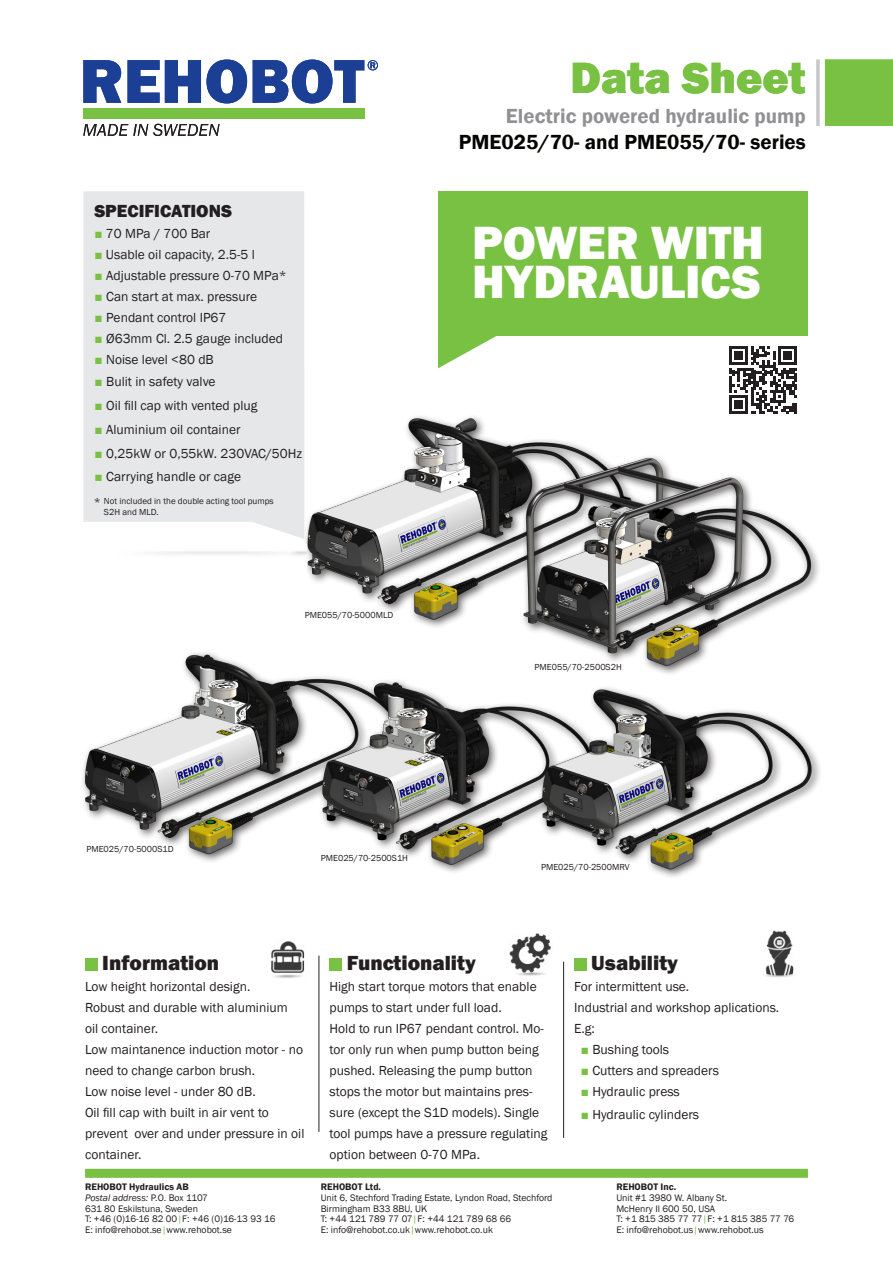
<style>
.page{position:relative;width:893px;height:1263px;background:#fff}
.page>*{position:absolute;margin:0;border:0;box-sizing:border-box;transform-origin:0 0}
._9__Vit_brödtext_-_g{font:800 48px/39px "Franklin Gothic";letter-spacing:-.005em;color:#fff}
.h1_pageTitle{font:800 45px "Franklin Gothic";color:#79c142}
.t1{font:800 21px "Franklin Gothic";color:#231f20}
.h1_pageTitle-2{font:600 21px "Franklin Gothic";color:#040503}
.h1_pageTitle-3{font:600 21px "Franklin Gothic";color:#919195}
.t2{font:800 18px "Franklin Gothic";color:#231f20}
.t3{font:13.5px/21px "Franklin Gothic";color:#231f20}
.t4{font:12px "Franklin Gothic";color:#231f20}
.t5{font:9.75px "Franklin Gothic";color:#231f20}
.t6{font:600 9.75px "Franklin Gothic";color:#231f20}
.t7{font:9.75px "Franklin Gothic";letter-spacing:-.02em;color:#231f20}
.t8{font:italic 9.75px "Franklin Gothic";color:#231f20}
.t9{font:9px/10.8px "Franklin Gothic";color:#231f20}
.s1{font-family:"Arial";font-weight:700;color:#79c142}
.s2{font-style:normal}
.s3{color:#79c142}
</style>
<div class="page">
<img style="left:304px;top:368px;width:181px;height:218px">
<img style="left:82px;top:586px;width:399px;height:276px">
<img style="left:266px;top:594px;width:220px;height:278px">
<div style="left:83px;top:191px;width:221px;height:348px;background:#e6e7e9"></div>
<img style="left:156px;top:544px;width:150px;height:28px">
<div style="left:85px;top:958px;width:12px;height:12px;background:#79c142"></div>
<div style="left:330px;top:958px;width:12px;height:12px;background:#79c142"></div>
<div style="left:574px;top:958px;width:12px;height:12px;background:#79c142"></div>
<hr style="left:319px;top:956px;width:1px;height:176px;background:#231f20">
<hr style="left:563px;top:962px;width:1px;height:176px;background:#231f20">
<img style="left:509px;top:933px;width:42px;height:43px">
<img style="left:271px;top:941px;width:34px;height:37px">
<img style="left:765px;top:930px;width:29px;height:47px">
<div style="left:85px;top:1169px;width:723px;height:9px;background:#79c142"></div>
<svg style="left:83px;top:60px;width:38px;height:43px"></svg>
<svg style="left:128px;top:60px;width:119px;height:43px"></svg>
<div style="left:83px;top:108px;width:281px;height:11px;background:#79c142"></div>
<svg style="left:83px;top:124px;width:137px;height:12px"></svg>
<svg style="left:253px;top:60px;width:125px;height:43px"></svg>
<div style="left:826px;top:60px;width:66px;height:65px;background:#79c142"></div>
<div style="left:825px;top:60px;width:68px;height:66px;border:2px solid #79c142"></div>
<hr style="left:816px;top:60px;width:3px;height:66px;background:#c7c8ca">
<div style="left:438px;top:191px;width:370px;height:144px;background:#79c142"></div>
<svg style="left:438px;top:335px;width:59px;height:33px"></svg>
<svg style="left:729px;top:346px;width:68px;height:68px"></svg>
<img style="left:486px;top:692px;width:334px;height:185px">
<img style="left:481px;top:438px;width:338px;height:254px">
<p class="h1_pageTitle" style="left:570px;top:49px;width:237px">Data Sheet</p>
<p class="t2" style="left:94px;top:199px;width:139px">SPECIFICATIONS</p>
<p class="t3" style="left:94px;top:223px;width:118px"><span class="s1">■</span> 70 MPa / 700 Bar</p>
<p class="t3" style="left:94px;top:244px;width:162px"><span class="s1">■</span> Usable oil capacity, 2.5-5 l</p>
<p class="t3" style="left:94px;top:265px;width:194px"><span class="s1">■</span> Adjustable pressure 0-70 MPa*</p>
<p class="t3" style="left:94px;top:286px;width:164px"><span class="s1">■</span> Can start at max. pressure</p>
<p class="t3" style="left:94px;top:307px;width:134px"><span class="s1">■</span> Pendant control IP67</p>
<p class="t3" style="left:94px;top:328px;width:190px"><span class="s1">■</span> Ø63mm Cl. 2.5 gauge included</p>
<p class="t3" style="left:94px;top:349px;width:121px"><span class="s1">■</span> Noise level &lt;80 dB</p>
<p class="t3" style="left:94px;top:371px;width:123px"><span class="s1">■</span> Bulit in safety valve</p>
<p class="t3" style="left:94px;top:395px;width:165px"><span class="s1">■</span> Oil fill cap with vented plug</p>
<p class="t3" style="left:94px;top:419px;width:148px"><span class="s1">■</span> Aluminium oil container</p>
<p class="t3" style="left:94px;top:443px;width:209px"><span class="s1">■</span> 0,25kW or 0,55kW. 230VAC/50Hz</p>
<p class="t3" style="left:94px;top:466px;width:148px"><span class="s1">■</span> Carrying handle or cage</p>
<p class="t9" style="left:104px;top:496px;width:171px">Not included in the double acting tool pumps<br>S2H and MLD.</p>
<p class="t4" style="left:94px;top:494px;width:9px">*</p>
<p class="t9" style="left:305px;top:610px;width:90px">PME055/70-5000MLD</p>
<p class="h1_pageTitle-3" style="left:506px;top:103px;width:301px">Electric powered hydraulic pump</p>
<p class="h1_pageTitle-2" style="left:459px;top:129px;width:348px">PME025/70- and PME055/70- series</p>
<p class="_9__Vit_brödtext_-_g" style="left:472px;top:223px;width:293px">POWER WITH<br>HYDRAULICS</p>
<p class="t9" style="left:534px;top:662px;width:89px">PME055/70-2500S2H</p>
<p class="t9" style="left:86px;top:843px;width:89px">PME025/70-5000S1D</p>
<p class="t9" style="left:321px;top:853px;width:89px">PME025/70-2500S1H</p>
<p class="t9" style="left:541px;top:861px;width:90px">PME025/70-2500MRV</p>
<p class="t1" style="left:102px;top:950px;width:118px">Information</p>
<p class="t3" style="left:85px;top:977px;width:167px">Low height horizontal design.</p>
<p class="t3" style="left:85px;top:998px;width:204px">Robust and durable with aluminium</p>
<p class="t3" style="left:85px;top:1019px;width:75px">oil container.</p>
<p class="t3" style="left:85px;top:1040px;width:219px">Low maintanence induction motor - no need to change carbon brush.</p>
<p class="t3" style="left:85px;top:1082px;width:172px">Low noise level - under 80 dB.</p>
<p class="t3" style="left:85px;top:1103px;width:221px">Oil fill cap with built in air vent to prevent over and under pressure in oil container.</p>
<p class="t6" style="left:85px;top:1181px;width:105px">REHOBOT Hydraulics AB</p>
<p class="t8" style="left:85px;top:1191px;width:124px">Postal address: <span class="s2">P.O. Box 1107</span></p>
<p class="t5" style="left:85px;top:1202px;width:114px">631 80 Eskilstuna, Sweden</p>
<p class="t5" style="left:85px;top:1213px;width:192px">T: +46 (0)16-16 82 00<span class="s3">|</span>F: +46 (0)16-13 93 16</p>
<p class="t5" style="left:85px;top:1224px;width:148px">E: info@rehobot.se<span class="s3">|</span>www.rehobot.se</p>
<p class="t1" style="left:347px;top:950px;width:130px">Functionality</p>
<p class="t3" style="left:330px;top:977px;width:209px">High start torque motors that enable pumps to start under full load.</p>
<p class="t3" style="left:330px;top:1019px;width:219px">Hold to run IP67 pendant control. Mo&shy;tor only run when pump button being pushed. Releasing the pump button stops the motor but maintains pres&shy;sure (except the S1D models). Single tool pumps have a pressure regulating option between 0-70 MPa.</p>
<p class="t6" style="left:321px;top:1181px;width:62px">REHOBOT Ltd.</p>
<p class="t5" style="left:321px;top:1191px;width:233px">Unit 6, Stechford Trading Estate, Lyndon Road, Stechford</p>
<p class="t5" style="left:321px;top:1202px;width:108px">Birmingham B33 8BU, UK</p>
<p class="t5" style="left:321px;top:1213px;width:192px">T: +44 121 789 77 07<span class="s3">|</span>F: +44 121 789 68 66</p>
<p class="t5" style="left:321px;top:1224px;width:174px">E: info@rehobot.co.uk<span class="s3">|</span>www.rehobot.co.uk</p>
<p class="t1" style="left:591px;top:950px;width:88px">Usability</p>
<p class="t3" style="left:574px;top:977px;width:117px">For intermittent use.</p>
<p class="t3" style="left:574px;top:998px;width:207px">Industrial and workshop aplications.</p>
<p class="t3" style="left:574px;top:1019px;width:22px">E.g:</p>
<p class="t3" style="left:581px;top:1040px;width:90px"><span class="s1">■</span> Bushing tools</p>
<p class="t3" style="left:581px;top:1061px;width:140px"><span class="s1">■</span> Cutters and spreaders</p>
<p class="t3" style="left:581px;top:1082px;width:101px"><span class="s1">■</span> Hydraulic press</p>
<p class="t3" style="left:581px;top:1104px;width:120px"><span class="s1">■</span> Hydraulic cylinders</p>
<p class="t6" style="left:616px;top:1181px;width:61px">REHOBOT Inc.</p>
<p class="t5" style="left:616px;top:1191px;width:112px">Unit #1 3980 W. Albany St.</p>
<p class="t5" style="left:616px;top:1202px;width:100px">McHenry Il 600 50, USA</p>
<p class="t7" style="left:616px;top:1213px;width:179px">T: +1 815 385 77 77<span class="s3">|</span>F: +1 815 385 77 76</p>
<p class="t5" style="left:616px;top:1224px;width:149px">E: info@rehobot.us<span class="s3">|</span>www.rehobot.us</p>
</div>
